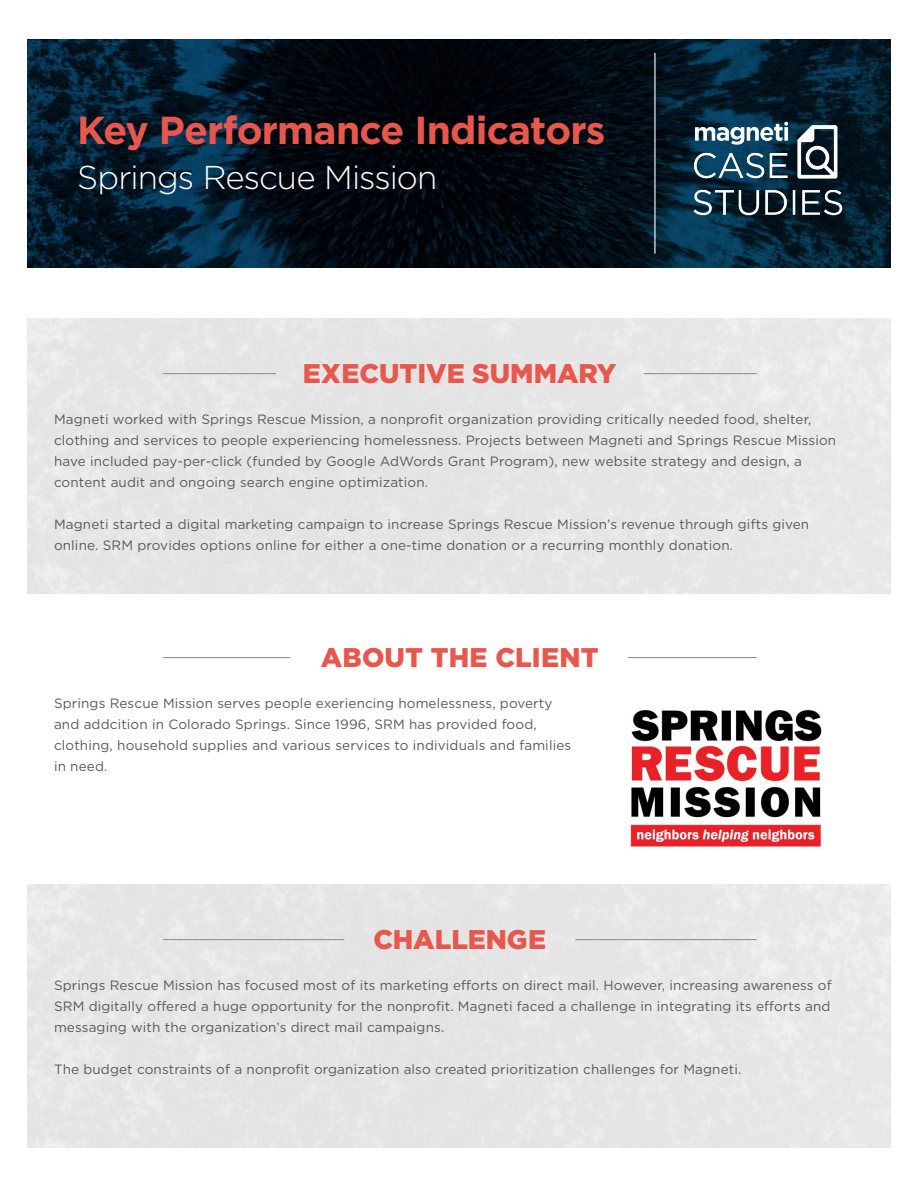
<style>
.page{position:relative;width:918px;height:1188px;background:#fff}
.page>*{position:absolute;margin:0;border:0;box-sizing:border-box;transform-origin:0 0}
.t1{font:700 39px "Gotham";letter-spacing:-.02em;color:#e8574d}
.t2{font:300 33px "Gotham";letter-spacing:-.03em;color:#fff}
.t3{font:900 27px "Gotham";color:#e8574d}
.t4{font:13.5px/21px "Gotham";letter-spacing:.01em;color:#59595c}
</style>
<div class="page">
<img style="left:27px;top:39px;width:864px;height:229px">
<hr style="left:163px;top:657px;width:127px;height:1px;background:#939598">
<hr style="left:628px;top:657px;width:129px;height:1px;background:#939598">
<hr style="left:575px;top:939px;width:182px;height:1px;background:#939598">
<hr style="left:163px;top:939px;width:181px;height:1px;background:#939598">
<hr style="left:163px;top:373px;width:113px;height:1px;background:#939598">
<hr style="left:644px;top:373px;width:113px;height:1px;background:#939598">
<hr style="left:654px;top:53px;width:2px;height:201px;background:#fff">
<img style="left:682px;top:114px;width:171px;height:112px">
<img style="left:630px;top:710px;width:192px;height:137px">
<h1 class="t1" style="left:77px;top:104px;width:530px">Key Performance Indicators</h1>
<h2 class="t2" style="left:77px;top:156px;width:362px">Springs Rescue Mission</h2>
<h3 class="t3" style="left:303px;top:354px;width:315px">EXECUTIVE SUMMARY</h3>
<p class="t4" style="left:54px;top:408px;width:784px">Magneti worked with Springs Rescue Mission, a nonprofit organization providing critically needed food, shelter, clothing and services to people experiencing homelessness. Projects between Magneti and Springs Rescue Mission have included pay-per-click (funded by Google AdWords Grant Program), new website strategy and design, a content audit and ongoing search engine optimization.</p>
<p class="t4" style="left:54px;top:513px;width:757px">Magneti started a digital marketing campaign to increase Springs Rescue Mission’s revenue through gifts given online. SRM provides options online for either a one-time donation or a recurring monthly donation.</p>
<h3 class="t3" style="left:321px;top:639px;width:280px">ABOUT THE CLIENT</h3>
<p class="t4" style="left:54px;top:693px;width:519px">Springs Rescue Mission serves people exeriencing homelessness, poverty and addcition in Colorado Springs. Since 1996, SRM has provided food, clothing, household supplies and various services to individuals and families in need.</p>
<h3 class="t3" style="left:373px;top:920px;width:174px">CHALLENGE</h3>
<p class="t4" style="left:54px;top:974px;width:779px;text-align:justify">Springs Rescue Mission has focused most of its marketing efforts on direct mail. However, increasing awareness of SRM digitally offered a huge opportunity for the nonprofit. Magneti faced a challenge in integrating its efforts and messaging with the organization’s direct mail campaigns.</p>
<p class="t4" style="left:54px;top:1058px;width:689px">The budget constraints of a nonprofit organization also created prioritization challenges for Magneti.</p>
</div>
